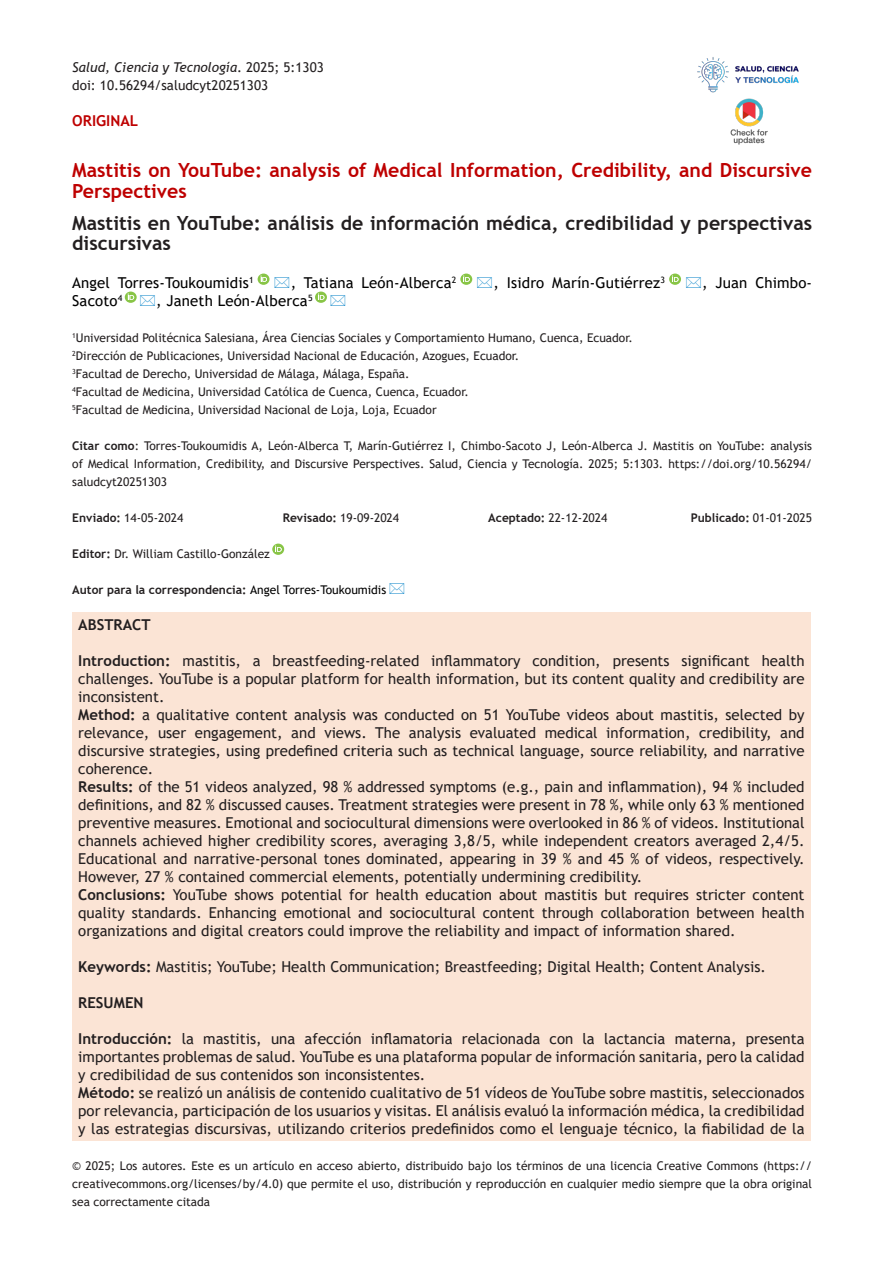
<style>
.page{position:relative;width:893px;height:1263px;background:#fff}
.page>*{position:absolute;margin:0;border:0;box-sizing:border-box;transform-origin:0 0}
.t1{font:700 19.5px/21px "Trebuchet MS";color:#be0000}
.t2{font:700 19.5px/19.5px "Trebuchet MS";color:#231f20}
.t3{font:15px/18px "Trebuchet MS";color:#231f20;text-align:justify}
.t4{font:15px "Trebuchet MS";letter-spacing:.01em;color:#000}
.t5{font:700 15px "Trebuchet MS";color:#231f20}
.t6{font:700 15px "Trebuchet MS";color:#be0000}
.t7{font:italic 13.5px "Trebuchet MS";color:#231f20}
.t8{font:13.5px "Trebuchet MS";color:#231f20}
.t9{font:12px/18px "Trebuchet MS";color:#231f20;text-align:justify}
.t10{font:700 12px "Trebuchet MS";color:#231f20}
.s1{font-style:normal}
.s2{font-weight:700}
.s3{font-weight:400}
.s4{font-weight:400;color:#000}
</style>
<div class="page">
<img style="left:697px;top:57px;width:102px;height:36px">
<img style="left:730px;top:98px;width:38px;height:47px">
<svg style="left:258px;top:274px;width:11px;height:11px"></svg>
<svg style="left:460px;top:274px;width:12px;height:11px"></svg>
<div style="left:72px;top:612px;width:739px;height:528px;background:#fbe4d5"></div>
<svg style="left:272px;top:544px;width:12px;height:11px"></svg>
<svg style="left:669px;top:274px;width:12px;height:11px"></svg>
<svg style="left:125px;top:292px;width:12px;height:11px"></svg>
<svg style="left:315px;top:292px;width:12px;height:11px"></svg>
<p class="t7" style="left:72px;top:59px;width:253px">Salud, Ciencia y Tecnología<span class="s1">. 2025; 5:1303</span></p>
<p class="t8" style="left:72px;top:77px;width:197px">doi: 10.56294/saludcyt20251303</p>
<p class="t6" style="left:72px;top:111px;width:67px">ORIGINAL</p>
<p class="t1" style="left:72px;top:159px;width:741px">Mastitis on YouTube: analysis of Medical Information, Credibility, and Discursive<br>Perspectives</p>
<p class="t2" style="left:72px;top:214px;width:741px">Mastitis en YouTube: análisis de información médica, credibilidad y perspectivas discursivas</p>
<p class="t4" style="left:72px;top:273px;width:183px">Angel Torres-Toukoumidis<sup>1</sup></p>
<p class="t4" style="left:291px;top:273px;width:167px">, Tatiana León-Alberca<sup>2</sup></p>
<p class="t4" style="left:493px;top:273px;width:173px">, Isidro Marín-Gutiérrez<sup>3</sup></p>
<p class="t4" style="left:702px;top:273px;width:111px">, Juan Chimbo-</p>
<p class="t4" style="left:72px;top:291px;width:52px">Sacoto<sup>4</sup></p>
<p class="t4" style="left:156px;top:291px;width:158px">, Janeth León-Alberca<sup>5</sup></p>
<p class="t9" style="left:72px;top:329px;width:562px"><sup>1</sup>Universidad Politécnica Salesiana, Área Ciencias Sociales y Comportamiento Humano, Cuenca, Ecuador.</p>
<p class="t9" style="left:72px;top:347px;width:449px"><sup>2</sup>Dirección de Publicaciones, Universidad Nacional de Educación, Azogues, Ecuador.</p>
<p class="t9" style="left:72px;top:365px;width:339px"><sup>3</sup>Facultad de Derecho, Universidad de Málaga, Málaga, España.</p>
<p class="t9" style="left:72px;top:383px;width:398px"><sup>4</sup>Facultad de Medicina, Universidad Católica de Cuenca, Cuenca, Ecuador.</p>
<p class="t9" style="left:72px;top:401px;width:366px"><sup>5</sup>Facultad de Medicina, Universidad Nacional de Loja, Loja, Ecuador</p>
<p class="t9" style="left:72px;top:437px;width:741px"><span class="s2">Citar como</span>: Torres-Toukoumidis A, León-Alberca T, Marín-Gutiérrez I, Chimbo-Sacoto J, León-Alberca J. Mastitis on YouTube: analysis of Medical Information, Credibility, and Discursive Perspectives. Salud, Ciencia y Tecnología. 2025; 5:1303. https://doi.org/10.56294/ saludcyt20251303</p>
<p class="t9" style="left:72px;top:509px;width:113px"><span class="s2">Enviado:</span> 14-05-2024</p>
<p class="t9" style="left:283px;top:509px;width:118px"><span class="s2">Revisado:</span> 19-09-2024</p>
<p class="t9" style="left:488px;top:509px;width:121px"><span class="s2">Aceptado:</span> 22-12-2024</p>
<p class="t10" style="left:691px;top:510px;width:123px">Publicado: <span class="s3">01-01-2025</span></p>
<p class="t9" style="left:72px;top:545px;width:199px"><span class="s2">Editor:</span> Dr. William Castillo-González</p>
<p class="t10" style="left:72px;top:582px;width:315px">Autor para la correspondencia: <span class="s4">Angel Torres-Toukoumidis</span></p>
<p class="t5" style="left:78px;top:615px;width:74px">ABSTRACT</p>
<p class="t3" style="left:78px;top:652px;width:728px"><span class="s2">Introduction:</span> mastitis, a breastfeeding-related inflammatory condition, presents significant health challenges. YouTube is a popular platform for health information, but its content quality and credibility are inconsistent.</p>
<p class="t3" style="left:78px;top:706px;width:728px"><span class="s2">Method:</span> a qualitative content analysis was conducted on 51 YouTube videos about mastitis, selected by relevance, user engagement, and views. The analysis evaluated medical information, credibility, and discursive strategies, using predefined criteria such as technical language, source reliability, and narrative coherence.</p>
<p class="t3" style="left:78px;top:778px;width:728px"><span class="s2">Results:</span> of the 51 videos analyzed, 98 % addressed symptoms (e.g., pain and inflammation), 94 % included definitions, and 82 % discussed causes. Treatment strategies were present in 78 %, while only 63 % mentioned preventive measures. Emotional and sociocultural dimensions were overlooked in 86 % of videos. Institutional channels achieved higher credibility scores, averaging 3,8/5, while independent creators averaged 2,4/5.<br>Educational and narrative-personal tones dominated, appearing in 39 % and 45 % of videos, respectively.<br>However, 27 % contained commercial elements, potentially undermining credibility.</p>
<p class="t3" style="left:78px;top:886px;width:728px"><span class="s2">Conclusions:</span> YouTube shows potential for health education about mastitis but requires stricter content quality standards. Enhancing emotional and sociocultural content through collaboration between health organizations and digital creators could improve the reliability and impact of information shared.</p>
<p class="t3" style="left:78px;top:958px;width:689px"><span class="s2">Keywords:</span> Mastitis; YouTube; Health Communication; Breastfeeding; Digital Health; Content Analysis.</p>
<p class="t5" style="left:78px;top:993px;width:67px">RESUMEN</p>
<p class="t3" style="left:78px;top:1030px;width:728px"><span class="s2">Introducción:</span> la mastitis, una afección inflamatoria relacionada con la lactancia materna, presenta importantes problemas de salud. YouTube es una plataforma popular de información sanitaria, pero la calidad y credibilidad de sus contenidos son inconsistentes.</p>
<p class="t3" style="left:78px;top:1084px;width:728px"><span class="s2">Método:</span> se realizó un análisis de contenido cualitativo de 51 vídeos de YouTube sobre mastitis, seleccionados por relevancia, participación de los usuarios y visitas. El análisis evaluó la información médica, la credibilidad y las estrategias discursivas, utilizando criterios predefinidos como el lenguaje técnico, la fiabilidad de la</p>
<p class="t9" style="left:72px;top:1157px;width:741px">© 2025; Los autores. Este es un artículo en acceso abierto, distribuido bajo los términos de una licencia Creative Commons (https:// creativecommons.org/licenses/by/4.0) que permite el uso, distribución y reproducción en cualquier medio siempre que la obra original sea correctamente citada</p>
</div>
